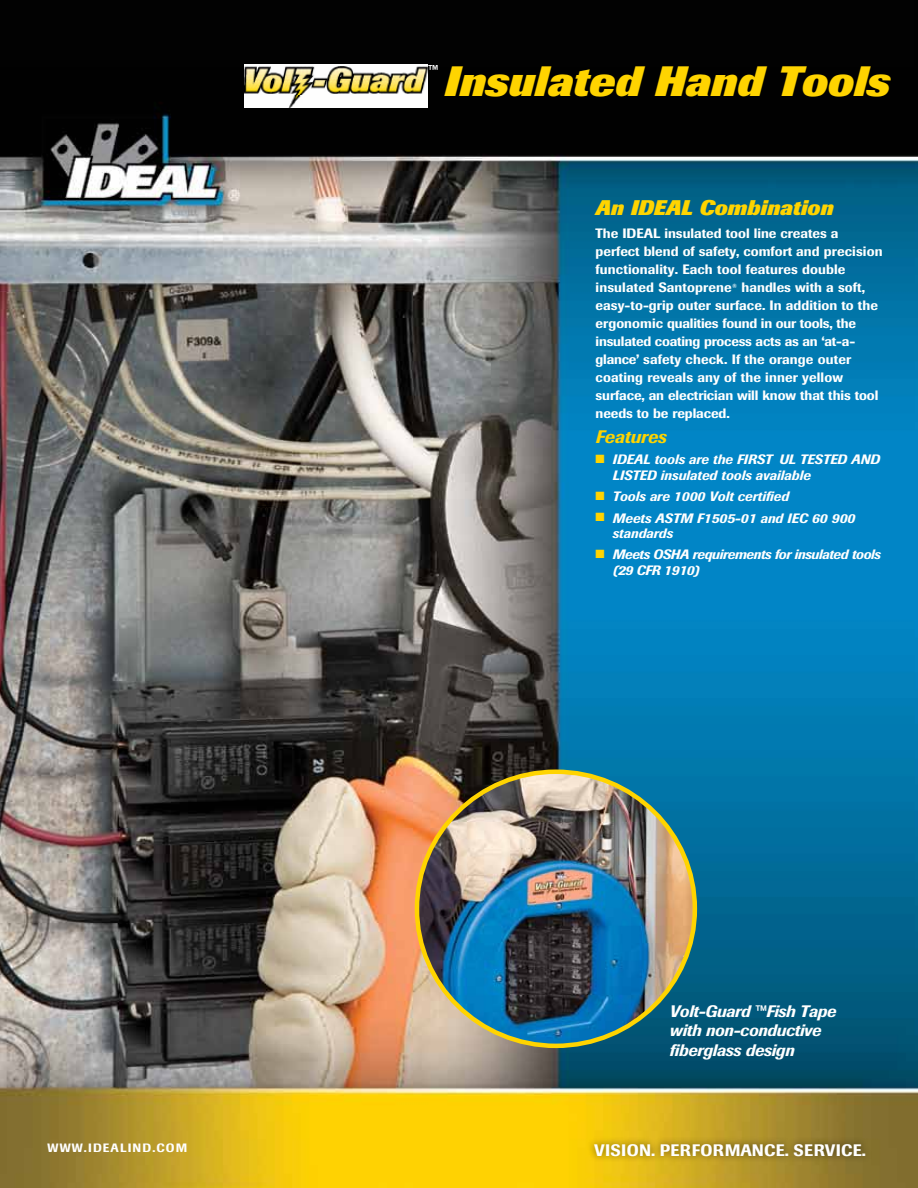
<style>
.page{position:relative;width:918px;height:1188px;background:#fff}
.page>*{position:absolute;margin:0;border:0;box-sizing:border-box;transform-origin:0 0}
.t1{font:italic 800 42px "Imago";color:#ffd400}
.t2{font:italic 800 21px "Imago";color:#ffd400}
.t3{font:italic 500 18px "Imago";letter-spacing:.01em;color:#ffd400}
.t4{font:italic 500 16.5px/19.5px "Imago";letter-spacing:-.015em;color:#fff}
.t5{font:500 16.5px "Imago";letter-spacing:.02em;color:#fff}
.t6{font:500 13.5px/18px "Imago";color:#fff}
.t7{font:italic 500 13.5px/15.8px "Imago";color:#fff}
.t8{font:italic 500 13.5px/15.8px "Imago";letter-spacing:-.025em;color:#fff}
.t9{font:500 12px "Imago";letter-spacing:.095em;color:#fff}
.t10{font:700 condensed 12px "Helvetica";color:#fff}
.t11{font:500 6px "Imago";color:#fff}
.s1{color:#ffd400}
</style>
<div class="page">
<img style="left:0;top:0;width:918px;height:1188px">
<div style="left:586px;top:1135px;width:287px;height:29px;background:#000;opacity:.5"></div>
<img style="left:417px;top:772px;width:278px;height:274px">
<img style="left:244px;top:64px;width:184px;height:44px">
<p class="t10" style="left:429px;top:62px;width:12px">™</p>
<h1 class="t1" style="left:445px;top:57px;width:447px">Insulated Hand Tools</h1>
<h2 class="t2" style="left:596px;top:195px;width:239px">An Ideal Combination</h2>
<p class="t6" style="left:596px;top:225px;width:288px">The Ideal insulated tool line creates a perfect blend of safety, comfort and precision functionality. Each tool features double insulated Santoprene</p>
<p class="t6" style="left:596px;top:279px;width:284px;text-indent:146px">handles with a soft, easy-to-grip outer surface. In addition to the ergonomic qualities found in our tools, the insulated coating process acts as an ‘at-a&shy;glance’ safety check. If the orange outer coating reveals any of the inner yellow surface, an electrician will know that this tool needs to be replaced.</p>
<h3 class="t3" style="left:596px;top:426px;width:73px">Features</h3>
<p class="t7" style="left:612px;top:452px;width:269px;text-indent:-17px"><span class="s1">■</span> Ideal tools are the first ul tested and listed insulated tools available</p>
<p class="t7" style="left:596px;top:489px;width:196px"><span class="s1">■</span> Tools are 1000 Volt certified</p>
<p class="t7" style="left:612px;top:510px;width:244px;text-indent:-17px"><span class="s1">■</span> Meets AS TM F1505-01 and IEC 60 900 standards</p>
<p class="t8" style="left:612px;top:547px;width:270px;text-indent:-17px"><span class="s1">■</span> Meets OSHA requirements for insulated tools (29 CFR 1910)</p>
<p class="t11" style="left:732px;top:283px;width:6px">®</p>
<p class="t4" style="left:670px;top:1001px;width:168px">Volt-Guard ™Fish Tape with non-conductive fiberglass design</p>
<p class="t9" style="left:48px;top:1141px;width:141px">www.idealind.com</p>
<p class="t5" style="left:594px;top:1140px;width:274px">Vision. Performance. Service.</p>
</div>
